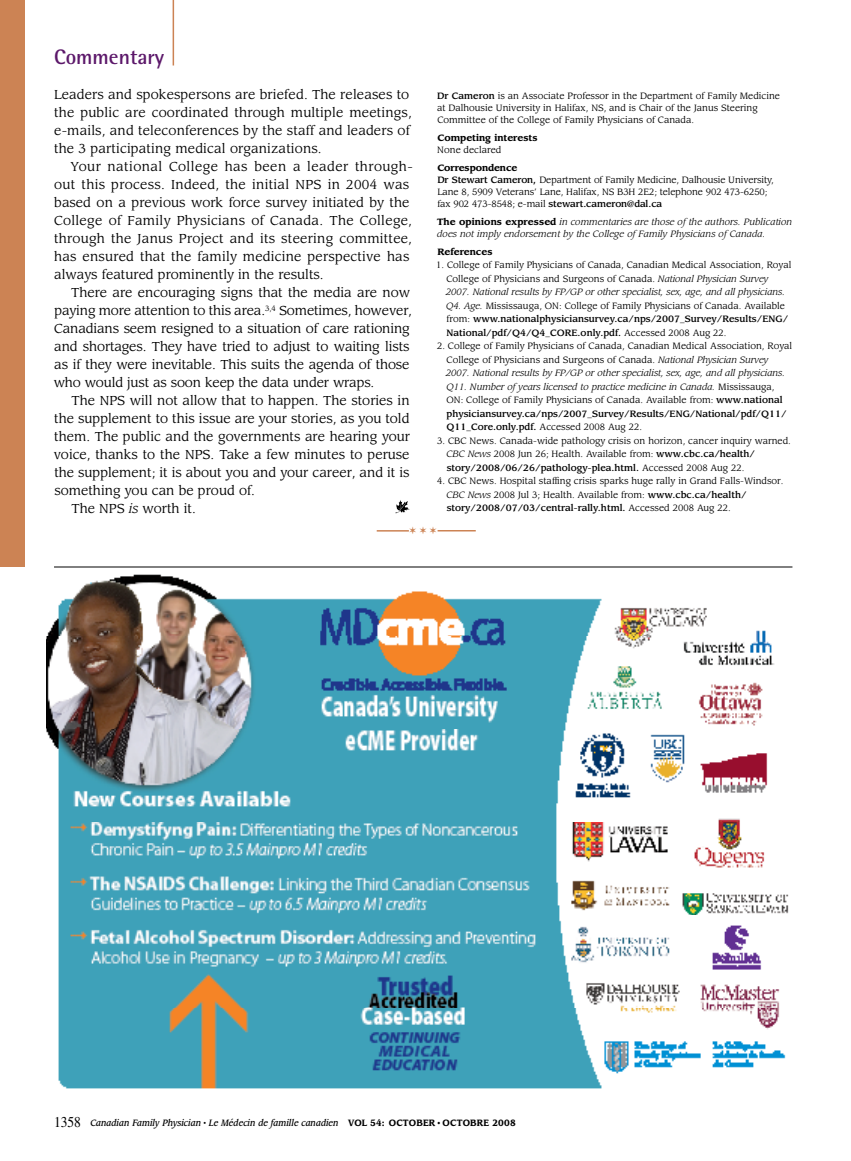
<style>
.page{position:relative;width:851px;height:1161px;background:#fff}
.page>*{position:absolute;margin:0;border:0;box-sizing:border-box;transform-origin:0 0}
.t1{font:700 21px "Rotis Semi Sans Std";color:#5c186a}
.t2{font:12.75px/18px "Leawood Std";color:#000}
.t3{font:12.75px/18px "Leawood Std";letter-spacing:.02em;color:#000}
.t4{font:10.5px "Zapf Dingbats";color:#cc8354}
.t5{font:9px/13.5px "Leawood Std";color:#000}
.t6{font:italic 9px/12px "Leawood Std";letter-spacing:.01em;color:#000}
.t7{font:italic 500 9px "Leawood Std";color:#000;scale:.9 1}
.t8{font:700 9px "Leawood Std";color:#000}
.s1{font-style:italic}
.s2{font-weight:500}
.s3{font-weight:700}
.s4{font-weight:700;font-style:normal}
.s5{font-family:"Times";font-weight:400;font-style:normal;font-size:15px}
.s6{font-family:"Times";font-weight:400;font-style:normal}
</style>
<div class="page">
<hr style="left:172px;top:0;width:2px;height:66px;background:#cc8354">
<svg style="left:395px;top:500px;width:15px;height:13px"></svg>
<img style="left:46px;top:574px;width:743px;height:515px">
<div style="left:0;top:0;width:24px;height:567px;background:#cc8354"></div>
<hr style="left:54px;top:567px;width:738px;height:1px;background:#000">
<hr style="left:376px;top:530px;width:33px;height:2px;background:#cc8354">
<hr style="left:437px;top:530px;width:38px;height:1px;background:#cc8354">
<h1 class="t1" style="left:54px;top:44px;width:112px">Commentary</h1>
<h2 class="t2" style="left:54px;top:86px;width:359px">Leaders and spokespersons are briefed. The releases to the public are coordinated through multiple meetings, e-mails, and teleconferences by the staff and leaders of the 3 participating medical organizations.</h2>
<p class="t3" style="left:54px;top:158px;width:360px;text-indent:16px">Your national College has been a leader through&shy;out this process. Indeed, the initial NPS in 2004 was based on a previous work force survey initiated by the College of Family Physicians of Canada. The College, through the Janus Project and its steering committee, has ensured that the family medicine perspective has always featured prominently in the results.</p>
<p class="t2" style="left:54px;top:284px;width:360px;text-indent:18px">There are encouraging signs that the media are now paying more attention to this area.<sup>3,4</sup> Sometimes, however, Canadians seem resigned to a situation of care rationing and shortages. They have tried to adjust to waiting lists as if they were inevitable. This suits the agenda of those who would just as soon keep the data under wraps.</p>
<h2 class="t2" style="left:71px;top:392px;width:340px">The NPS will not allow that to happen. The stories in</h2>
<h2 class="t2" style="left:54px;top:410px;width:357px">the supplement to this issue are your stories, as you told</h2>
<h2 class="t2" style="left:54px;top:428px;width:357px">them. The public and the governments are hearing your</h2>
<h2 class="t2" style="left:54px;top:446px;width:357px">voice, thanks to the NPS. Take a few minutes to peruse</h2>
<h2 class="t2" style="left:54px;top:464px;width:357px">the supplement; it is about you and your career, and it is</h2>
<h2 class="t2" style="left:54px;top:482px;width:202px">something you can be proud of.</h2>
<h2 class="t2" style="left:71px;top:500px;width:126px">The NPS <span class="s1">is</span> worth it.</h2>
<p class="t5" style="left:437px;top:90px;width:344px;line-height:12px"><span class="s2">Dr Cameron</span> is an Associate Professor in the Department of Family Medicine at Dalhousie University in Halifax, NS, and is Chair of the Janus Steering<br>Committee of the College of Family Physicians of Canada.</p>
<p class="t8" style="left:437px;top:132px;width:102px">Competing interests</p>
<p class="t5" style="left:437px;top:143px;width:65px">None declared</p>
<p class="t5" style="left:437px;top:162px;width:338px;line-height:12px"><span class="s3">Correspondence<br></span><span class="s2">Dr Stewart Cameron,</span> Department of Family Medicine, Dalhousie University, Lane 8, 5909 Veterans’ Lane, Halifax, NS B3H 2E2; telephone 902 473-6250; fax 902 473-8548; e-mail <span class="s2">stewart.cameron@dal.ca</span></p>
<p class="t6" style="left:437px;top:216px;width:356px"><span class="s4">The opinions expressed</span> in commentaries are those of the authors. Publication does not imply endorsement by the College of Family Physicians of Canada.</p>
<p class="t8" style="left:437px;top:246px;width:56px">References</p>
<p class="t5" style="left:446px;top:259px;width:347px;text-indent:-10px">1. College of Family Physicians of Canada, Canadian Medical Association, Royal College of Physicians and Surgeons of Canada. <span class="s1">National Physician Survey 2007. National results by FP/GP or other specialist, sex, age, and all physicians.<br>Q4. Age.</span> Mississauga, ON: College of Family Physicians of Canada. Available from: <span class="s2">www.nationalphysiciansurvey.ca/nps/2007_Survey/Results/ENG/ National/pdf/Q4/Q4_CORE.only.pdf.</span> Accessed 2008 Aug 22.</p>
<p class="t5" style="left:446px;top:340px;width:348px;text-indent:-9px">2. College of Family Physicians of Canada, Canadian Medical Association, Royal College of Physicians and Surgeons of Canada. <span class="s1">National Physician Survey 2007. National results by FP/GP or other specialist, sex, age, and all physicians.<br>Q11. Number of years licensed to practice medicine in Canada.</span> Mississauga, ON: College of Family Physicians of Canada. Available from: <span class="s2">www.national physiciansurvey.ca/nps/2007_Survey/Results/ENG/National/pdf/Q11/ Q11_Core.only.pdf.</span> Accessed 2008 Aug 22.</p>
<p class="t5" style="left:446px;top:434px;width:346px;text-indent:-9px">3. CBC News. Canada-wide pathology crisis on horizon, cancer inquiry warned.<br><span class="s1">CBC News</span> 2008 Jun 26; Health. Available from: <span class="s2">www.cbc.ca/health/ story/2008/06/26/pathology-plea.html.</span> Accessed 2008 Aug 22.</p>
<p class="t5" style="left:446px;top:475px;width:338px;text-indent:-9px">4. CBC News. Hospital staffing crisis sparks huge rally in Grand Falls-Windsor.<br><span class="s1">CBC News</span> 2008 Jul 3; Health. Available from: <span class="s2">www.cbc.ca/health/ story/2008/07/03/central-rally.html.</span> Accessed 2008 Aug 22.</p>
<p class="t4" style="left:409px;top:526px;width:29px">✶ ✶ ✶</p>
<p class="t7" style="left:54px;top:1117px;width:514px"><span class="s5">1358</span> Canadian Family Physician <sup>•</sup> Le Médecin de famille canadien <span class="s4">Vol 54: oct ober</span> <span class="s6">•</span> <span class="s4">oct obr e 2008</span></p>
</div>
